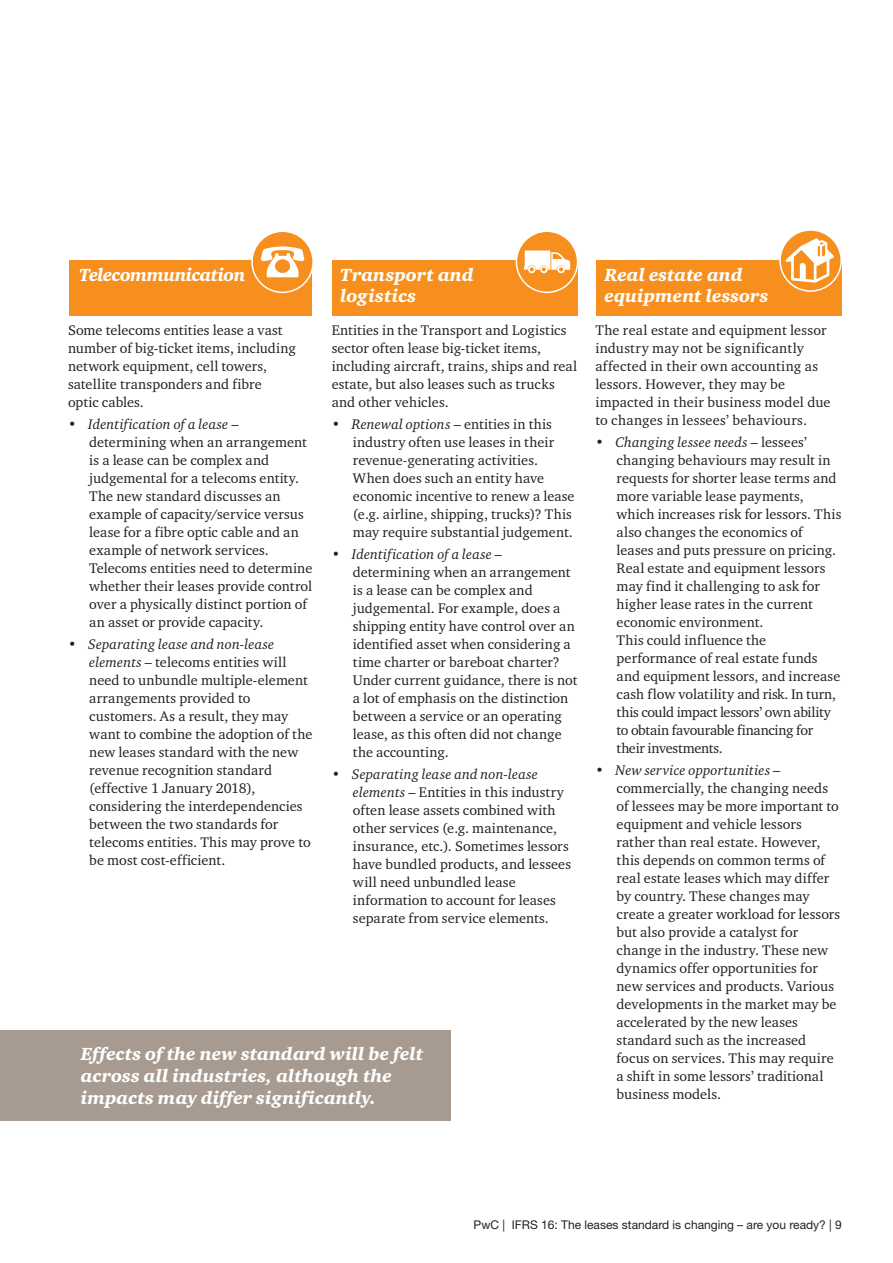
<style>
.page{position:relative;width:893px;height:1263px;background:#fff}
.page>*{position:absolute;margin:0;border:0;box-sizing:border-box;transform-origin:0 0}
.t1{font:italic 900 18px/21.6px "Charter ITC Std";letter-spacing:.005em;color:#fff}
.t2{font:italic 900 18px "Charter ITC Std";letter-spacing:-.03em;color:#fff}
.t3{font:14.25px/18px "Charter ITC Std";letter-spacing:.005em;color:#231f20}
.t4{font:12px "Helvetica Neue LTW1 G";color:#231f20}
.s1{font-style:italic}
</style>
<div class="page">
<div style="left:0;top:1030px;width:451px;height:90px;background:#a79b91"></div>
<div style="left:69px;top:260px;width:243px;height:55px;background:#f68f1e"></div>
<div style="left:252px;top:231px;width:61px;height:61px;background:#f68f1e;border-radius:50%"></div>
<div style="left:251px;top:230px;width:63px;height:63px;border:2px solid #fff;border-radius:50%"></div>
<svg style="left:261px;top:246px;width:43px;height:31px"></svg>
<div style="left:332px;top:260px;width:246px;height:55px;background:#f68f1e"></div>
<div style="left:516px;top:231px;width:62px;height:61px;background:#f68f1e;border-radius:50%"></div>
<div style="left:516px;top:230px;width:62px;height:63px;border:2px solid #fff;border-radius:50%"></div>
<svg style="left:524px;top:250px;width:46px;height:23px"></svg>
<div style="left:597px;top:260px;width:245px;height:55px;background:#f68f1e"></div>
<svg style="left:780px;top:230px;width:61px;height:61px"></svg>
<div style="left:779px;top:229px;width:63px;height:63px;border:2px solid #fff;border-radius:50%"></div>
<svg style="left:786px;top:238px;width:48px;height:45px"></svg>
<p class="t2" style="left:79px;top:263px;width:168px">Telecommunication</p>
<p class="t1" style="left:340px;top:264px;width:135px">Transport and logistics</p>
<p class="t3" style="left:68px;top:321px;width:230px">Some telecoms entities lease a vast number of big-ticket items, including network equipment, cell towers, satellite transponders and fibre<br>optic cables.</p>
<p class="t3" style="left:89px;top:415px;width:225px;text-indent:-21px"><span class="s1">• Identification of a lease</span> – determining when an arrangement is a lease can be complex and judgemental for a telecoms entity.<br>The new standard discusses an example of capacity/service versus lease for a fibre optic cable and an example of network services.<br>Telecoms entities need to determine whether their leases provide control over a physically distinct portion of an asset or provide capacity.</p>
<p class="t3" style="left:89px;top:635px;width:225px;text-indent:-21px"><span class="s1">• Separating lease and non-lease elements</span> – telecoms entities will need to unbundle multiple-element arrangements provided to customers. As a result, they may want to combine the adoption of the new leases standard with the new revenue recognition standard (effective 1 January 2018), considering the interdependencies between the two standards for telecoms entities. This may prove to be most cost-efficient.</p>
<p class="t3" style="left:332px;top:321px;width:247px">Entities in the Transport and Logistics sector often lease big-ticket items, including aircraft, trains, ships and real estate, but also leases such as trucks and other vehicles.</p>
<p class="t3" style="left:353px;top:415px;width:223px;text-indent:-21px"><span class="s1">• Renewal options</span> – entities in this industry often use leases in their revenue-generating activities.<br>When does such an entity have economic incentive to renew a lease (e.g. airline, shipping, trucks)? This may require substantial judgement.</p>
<p class="t3" style="left:353px;top:545px;width:226px;text-indent:-21px"><span class="s1">• Identification of a lease</span> – determining when an arrangement is a lease can be complex and judgemental. For example, does a shipping entity have control over an identified asset when considering a time charter or bareboat charter?<br>Under current guidance, there is not a lot of emphasis on the distinction between a service or an operating lease, as this often did not change the accounting.</p>
<p class="t3" style="left:353px;top:765px;width:220px;text-indent:-21px"><span class="s1">• Separating lease and non-lease elements</span> – Entities in this industry often lease assets combined with other services (e.g. maintenance, insurance, etc.). Sometimes lessors have bundled products, and lessees will need unbundled lease information to account for leases separate from service elements.</p>
<p class="t1" style="left:81px;top:1043px;width:344px">Effects of the new standard will be felt across all industries, although the impacts may differ significantly.</p>
<p class="t1" style="left:604px;top:264px;width:165px">Real estate and equipment lessors</p>
<p class="t3" style="left:595px;top:320px;width:237px">The real estate and equipment lessor industry may not be significantly affected in their own accounting as lessors. However, they may be impacted in their business model due to changes in lessees’ behaviours.</p>
<p class="t3" style="left:617px;top:433px;width:226px;text-indent:-21px"><span class="s1">• Changing lessee needs</span> – lessees’ changing behaviours may result in requests for shorter lease terms and more variable lease payments, which increases risk for lessors. This also changes the economics of leases and puts pressure on pricing.<br>Real estate and equipment lessors may find it challenging to ask for higher lease rates in the current economic environment.<br>This could influence the performance of real estate funds and equipment lessors, and increase cash flow volatility and risk. In turn, this could impact lessors’ own ability to obtain favourable financing for their investments.</p>
<p class="t3" style="left:617px;top:761px;width:225px;text-indent:-21px"><span class="s1">• New service opportunities</span> – commercially, the changing needs of lessees may be more important to equipment and vehicle lessors rather than real estate. However, this depends on common terms of real estate leases which may differ by country. These changes may create a greater workload for lessors but also provide a catalyst for change in the industry. These new dynamics offer opportunities for new services and products. Various developments in the market may be accelerated by the new leases standard such as the increased focus on services. This may require a shift in some lessors’ traditional business models.</p>
<p class="t4" style="left:474px;top:1217px;width:370px">PwC | IFRS 16: The leases standard is changing – are you ready? | 9</p>
</div>
